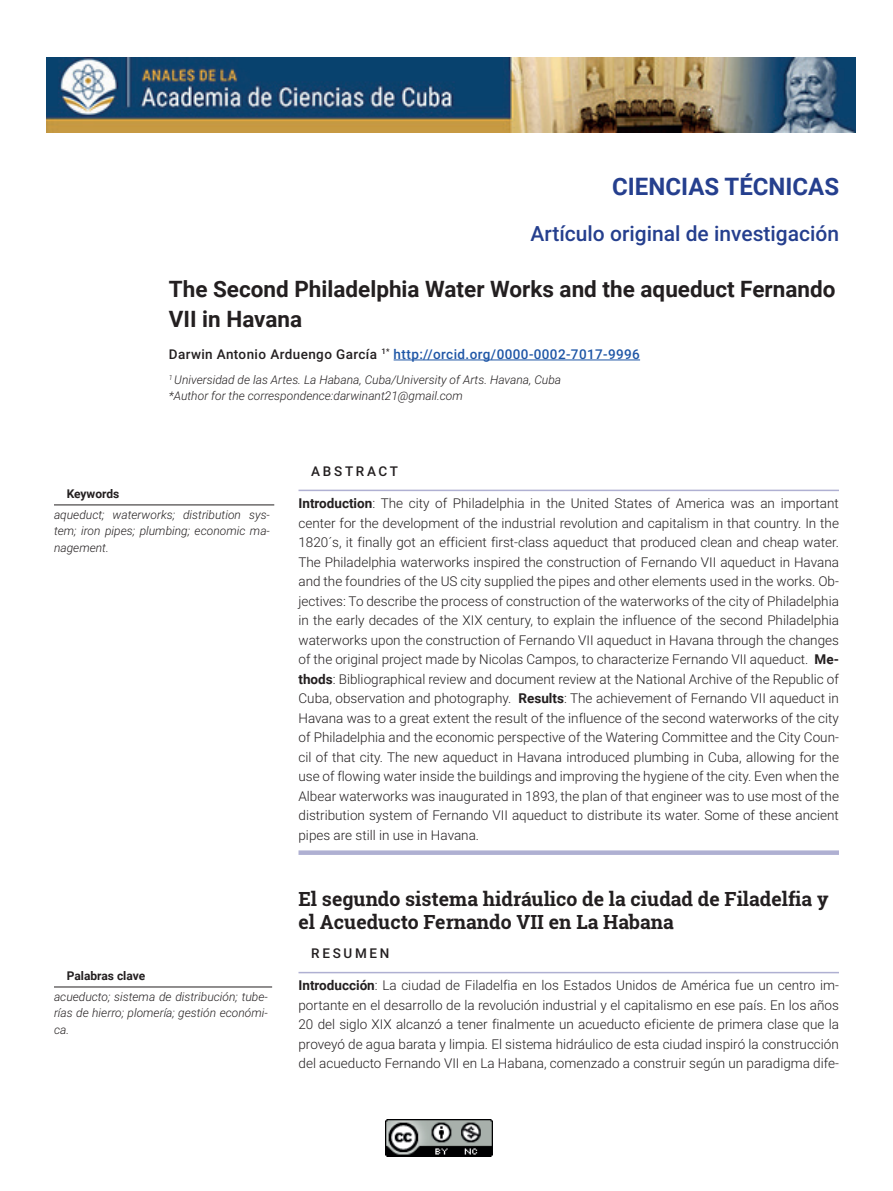
<style>
.page{position:relative;width:893px;height:1191px;background:#fff}
.page>*{position:absolute;margin:0;border:0;box-sizing:border-box;transform-origin:0 0}
.t1{font:700 24px "Roboto";color:#253f8e}
.t2{font:700 22.5px/30px "Roboto";color:#231f20}
.t3{font:500 21px "Roboto";color:#253f8e}
.t4{font:700 19.5px/23.4px "Roboto Slab";color:#231f20}
.t5{font:300 13.5px/19.5px "Roboto";color:#231f20;text-align:justify}
.t6{font:500 13.5px "Roboto";letter-spacing:.03em;color:#1e56a6}
.t7{font:500 13.5px "Roboto";letter-spacing:.2em;color:#231f20}
.t8{font:italic 300 12px/16.5px "Roboto";color:#231f20;text-align:justify}
.t9{font:700 12px "Roboto";color:#231f20}
.s1{color:#231f20}
.s2{font-weight:700}
</style>
<div class="page">
<img style="left:386px;top:1119px;width:106px;height:37px">
<img style="left:47px;top:57px;width:808px;height:75px">
<hr style="left:394px;top:359px;width:246px;height:1px;background:#1e56a6">
<hr style="left:54px;top:504px;width:220px;height:1px;background:#231f20">
<hr style="left:298px;top:489px;width:541px;height:2px;background:#afb0d2">
<div style="left:298px;top:850px;width:541px;height:5px;background:#afb0d2"></div>
<hr style="left:298px;top:971px;width:541px;height:2px;background:#afb0d2">
<hr style="left:54px;top:986px;width:218px;height:1px;background:#231f20">
<h1 class="t1" style="left:612px;top:169px;width:228px">CIENCIAS TÉCNICAS</h1>
<h3 class="t3" style="left:531px;top:219px;width:310px">Artículo original de investigación</h3>
<h2 class="t2" style="left:169px;top:273px;width:668px">The Second Philadelphia Water Works and the aqueduct Fernando<br>VII in Havana</h2>
<p class="t6" style="left:169px;top:345px;width:473px"><span class="s1">Darwin Antonio Arduengo García</span> <sup>1*</sup> http://orcid.org/0000-0002-7017-9996</p>
<p class="t8" style="left:169px;top:371px;width:394px"><sup>1</sup> Universidad de las Artes. La Habana, Cuba/University of Arts. Havana, Cuba *Author for the correspondence:darwinant21@gmail.com</p>
<p class="t9" style="left:67px;top:485px;width:54px">Keywords</p>
<p class="t8" style="left:54px;top:506px;width:217px">aqueduct; waterworks; distribution sys&shy;tem; iron pipes; plumbing; economic ma&shy;nagement.</p>
<p class="t9" style="left:67px;top:967px;width:80px">Palabras clave</p>
<p class="t8" style="left:54px;top:988px;width:215px">acueducto; sistema de distribución; tube&shy;rías de hierro; plomería; gestión económi&shy;ca.</p>
<p class="t7" style="left:311px;top:461px;width:88px">ABSTRACT</p>
<p class="t5" style="left:298px;top:494px;width:542px"><span class="s2">Introduction</span>: The city of Philadelphia in the United States of America was an important center for the development of the industrial revolution and capitalism in that country. In the 1820´s, it finally got an efficient first-class aqueduct that produced clean and cheap water.<br>The Philadelphia waterworks inspired the construction of Fernando VII aqueduct in Havana and the foundries of the US city supplied the pipes and other elements used in the works. Ob&shy;jectives: To describe the process of construction of the waterworks of the city of Philadelphia in the early decades of the XIX century, to explain the influence of the second Philadelphia waterworks upon the construction of Fernando VII aqueduct in Havana through the changes of the original project made by Nicolas Campos, to characterize Fernando VII aqueduct. <span class="s2">Me&shy;thods</span>: Bibliographical review and document review at the National Archive of the Republic of Cuba, observation and photography. <span class="s2">Results</span>: The achievement of Fernando VII aqueduct in Havana was to a great extent the result of the influence of the second waterworks of the city of Philadelphia and the economic perspective of the Watering Committee and the City Coun&shy;cil of that city. The new aqueduct in Havana introduced plumbing in Cuba, allowing for the use of flowing water inside the buildings and improving the hygiene of the city. Even when the Albear waterworks was inaugurated in 1893, the plan of that engineer was to use most of the distribution system of Fernando VII aqueduct to distribute its water. Some of these ancient pipes are still in use in Havana.</p>
<h3 class="t4" style="left:298px;top:886px;width:532px">El segundo sistema hidráulico de la ciudad de Filadelfia y el Acueducto Fernando VII en La Habana</h3>
<p class="t7" style="left:311px;top:943px;width:80px">RESUMEN</p>
<p class="t5" style="left:298px;top:976px;width:542px"><span class="s2">Introducción</span>: La ciudad de Filadelfia en los Estados Unidos de América fue un centro im&shy;portante en el desarrollo de la revolución industrial y el capitalismo en ese país. En los años 20 del siglo XIX alcanzó a tener finalmente un acueducto eficiente de primera clase que la proveyó de agua barata y limpia. El sistema hidráulico de esta ciudad inspiró la construcción del acueducto Fernando VII en La Habana, comenzado a construir según un paradigma dife-</p>
</div>
